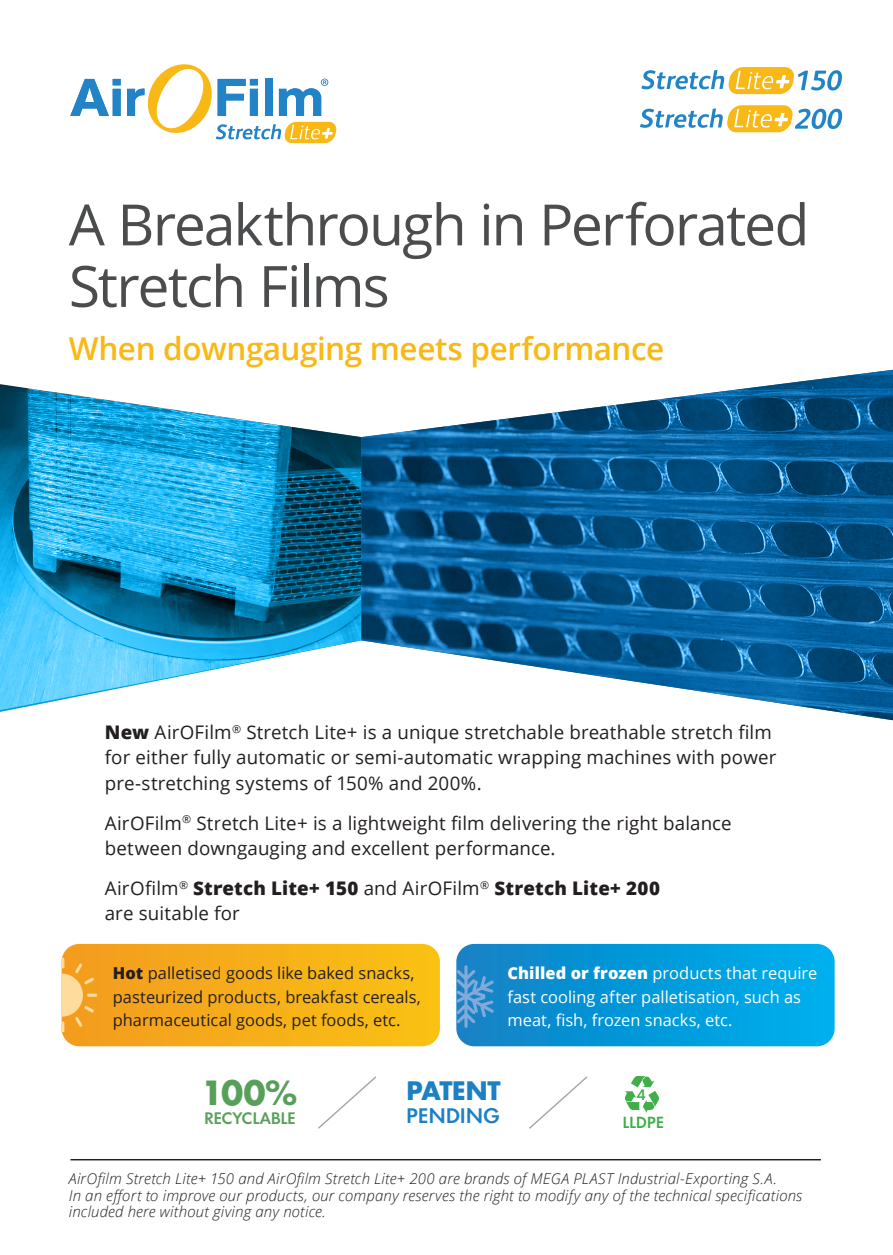
<style>
.page{position:relative;width:893px;height:1255px;background:#fff}
.page>*{position:absolute;margin:0;border:0;box-sizing:border-box;transform-origin:0 0}
.t1{font:57px/61.5px "Open Sans";letter-spacing:-.035em;color:#4b4c4d}
.t2{font:700 32.4px "PF Futura Neu";color:#589f59}
.t3{font:600 31.5px "Open Sans";letter-spacing:-.015em;color:#f8b916}
.t4{font:700 24.75px "PF Futura Neu";letter-spacing:-.01em;color:#1b81c4}
.t5{font:500 19.5px "PF Futura Neu";letter-spacing:.02em;color:#1b81c4}
.t6{font:18.75px/25.5px "Open Sans";letter-spacing:.005em;color:#231f20}
.t7{font:16.35px/23.4px "Open Sans";color:#231f20}
.t8{font:16.35px/23.4px "Open Sans";color:#fff}
.t9{font:500 15.45px "PF Futura Neu";color:#589f59}
.t10{font:italic 300 15px/16.5px "Open Sans";letter-spacing:.01em;color:#231f20}
.t11{font:500 14.85px "PF Futura Neu";letter-spacing:.02em;color:#40ae49}
.t12{font:500 13.8px "PF Futura Neu";color:#40ae49}
.s1{font-weight:800}
</style>
<div class="page">
<svg style="left:456px;top:943px;width:379px;height:103px;background:#0c9bda"></svg>
<svg style="left:624px;top:1076px;width:35px;height:36px"></svg>
<svg style="left:318px;top:1076px;width:59px;height:53px"></svg>
<svg style="left:529px;top:1076px;width:59px;height:53px"></svg>
<hr style="left:70px;top:1158px;width:751px;height:2px;background:#231f20">
<svg style="left:61px;top:943px;width:379px;height:103px;background:#f6b120"></svg>
<svg style="left:70px;top:79px;width:51px;height:37px"></svg>
<svg style="left:127px;top:64px;width:210px;height:79px"></svg>
<img style="left:361px;top:369px;width:532px;height:352px">
<img style="left:0;top:384px;width:361px;height:328px">
<svg style="left:641px;top:67px;width:201px;height:27px"></svg>
<svg style="left:640px;top:105px;width:202px;height:27px"></svg>
<h1 class="t1" style="left:69px;top:192px;width:742px">A Breakthrough in Perforated<br>Stretch Films</h1>
<h3 class="t3" style="left:69px;top:327px;width:597px">When downgauging meets performance</h3>
<p class="t6" style="left:105px;top:718px;width:673px"><span class="s1">New</span> AirOFilm<sup>®</sup> Stretch Lite+ is a unique stretchable breathable stretch film for either fully automatic or semi-automatic wrapping machines with power pre-stretching systems of 150% and 200%.</p>
<p class="t6" style="left:105px;top:809px;width:628px">AirOFilm<sup>®</sup> Stretch Lite+ is a lightweight film delivering the right balance between downgauging and excellent performance.</p>
<p class="t6" style="left:105px;top:874px;width:557px">AirOfilm<sup>®</sup> <span class="s1">Stretch Lite+ 150</span> and AirOFilm<sup>®</sup> <span class="s1">Stretch Lite+ 200 </span>are suitable for</p>
<p class="t7" style="left:113px;top:961px;width:310px"><span class="s1">Hot</span> palletised goods like baked snacks, pasteurized products, breakfast cereals, pharmaceutical goods, pet foods, etc.</p>
<p class="t8" style="left:507px;top:961px;width:311px"><span class="s1">Chilled or frozen</span> products that require fast cooling after palletisation, such as meat, fish, frozen snacks, etc.</p>
<h2 class="t2" style="left:201px;top:1070px;width:97px">100%</h2>
<p class="t9" style="left:205px;top:1107px;width:93px">RECYCLABLE</p>
<h3 class="t4" style="left:407px;top:1073px;width:96px">PATENT</h3>
<p class="t5" style="left:407px;top:1102px;width:95px">PENDING</p>
<p class="t12" style="left:637px;top:1085px;width:11px">4</p>
<p class="t11" style="left:623px;top:1112px;width:43px">LLDPE</p>
<p class="t10" style="left:69px;top:1169px;width:735px">AirOfilm Stretch Lite+ 150 and AirOfilm Stretch Lite+ 200 are brands of MEGA PLAST Industrial-Exporting S.A.<br>In an effort to improve our products, our company reserves the right to modify any of the technical specifications included here without giving any notice.</p>
</div>
